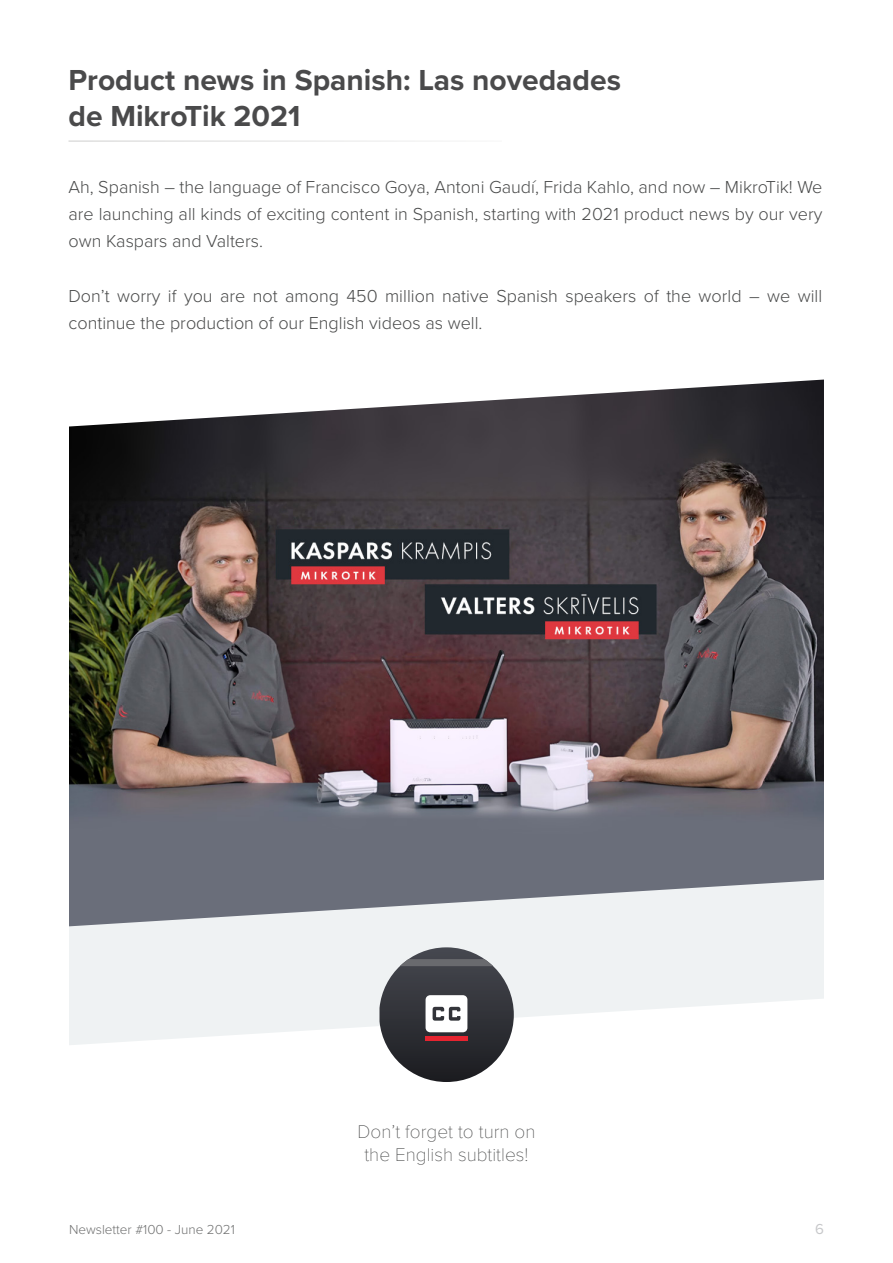
<style>
.page{position:relative;width:893px;height:1263px;background:#fff}
.page>*{position:absolute;margin:0;border:0;box-sizing:border-box;transform-origin:0 0}
.Lielie_virsraksti_20{font:700 30px/36px "Proxima Nova";color:#4a4a4b}
.Teksts{font:100 19.05px/23.4px "Proxima Nova T";color:#494a4a;text-align:center}
.Teksts-2{font:300 18px/27px "Proxima Nova";color:#494a4a;text-align:justify}
.t1{font:15px "Proxima Nova";color:#c7c8ca}
.t2{font:300 13.5px "Proxima Nova";color:#6f7070}
</style>
<div class="page">
<svg style="left:69px;top:926px;width:755px;height:119px;fill:#eff2f3"></svg>
<hr style="left:69px;top:141px;width:433px;height:1px;background:#c6c6c5">
<img style="left:69px;top:380px;width:755px;height:546px">
<svg style="left:379px;top:947px;width:135px;height:135px"></svg>
<div style="left:425px;top:1036px;width:42px;height:5px;background:#e62430"></div>
<p class="Lielie_virsraksti_20" style="left:69px;top:61px;width:554px">Product news in Spanish: Las novedades de MikroTik 2021</p>
<p class="Teksts-2" style="left:69px;top:173px;width:755px">Ah, Spanish – the language of Francisco Goya, Antoni Gaudí, Frida Kahlo, and now – MikroTik! We are launching all kinds of exciting content in Spanish, starting with 2021 product news by our very own Kaspars and Valters.</p>
<p class="Teksts-2" style="left:69px;top:281px;width:755px">Don’t worry if you are not among 450 million native Spanish speakers of the world – we will continue the production of our English videos as well.</p>
<p class="Teksts" style="left:357px;top:1118px;width:179px">Don’t forget to turn on the English subtitles!</p>
<p class="t2" style="left:69px;top:1219px;width:167px">Newsletter #100 - June 2021</p>
<p class="t1" style="left:815px;top:1218px;width:10px">6</p>
</div>
